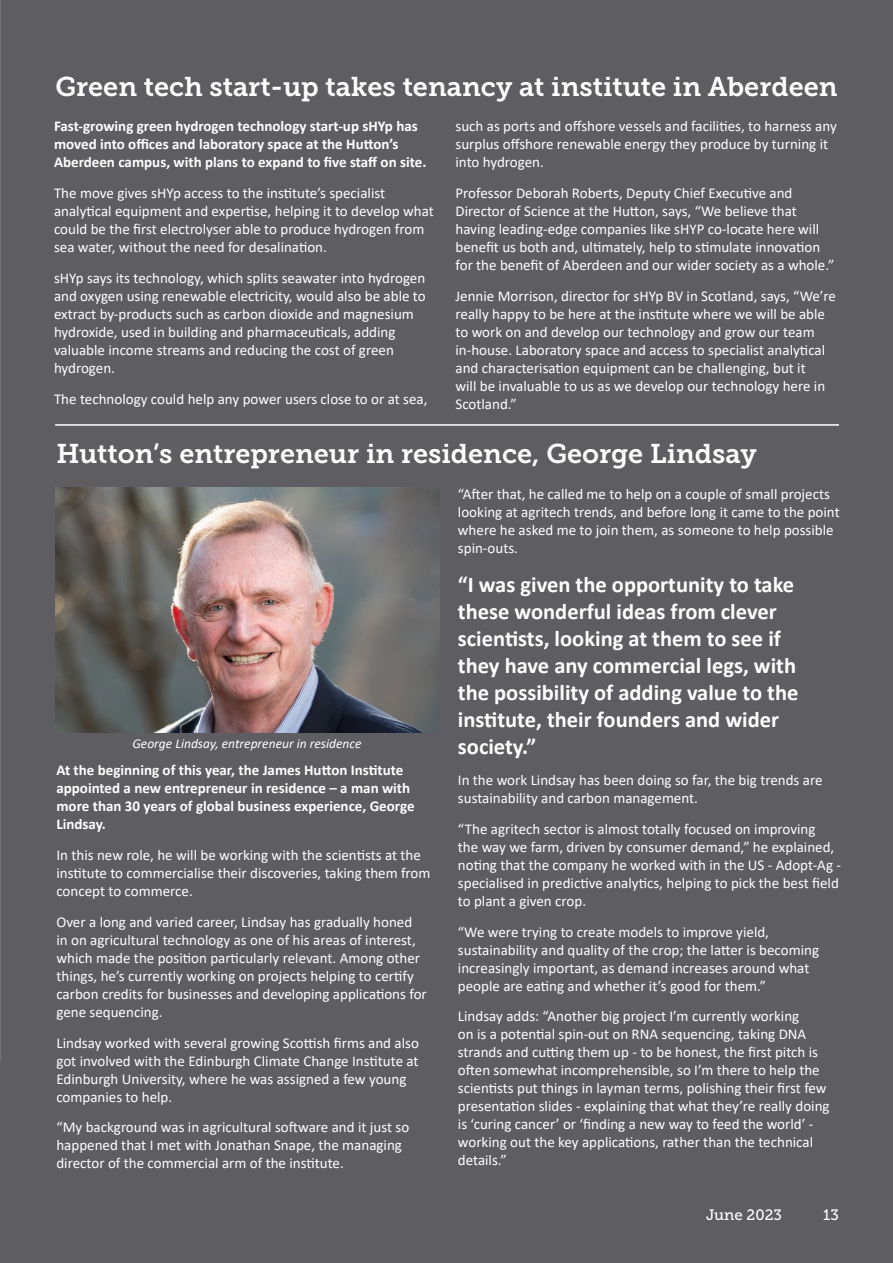
<style>
.page{position:relative;width:893px;height:1263px;background:#5d5d62}
.page>*{position:absolute;margin:0;border:0;box-sizing:border-box;transform-origin:0 0}
.t1{font:27px "Museo Slab 700";color:#fff}
.t2{font:700 22.5px/27px "Calibri";color:#fff}
.t3{font:15px/18px "Calibri";color:#fff}
.t4{font:700 15px/18px "Calibri";color:#fff}
.t5{font:15px "Museo Slab 500";color:#fff}
.t6{font:italic 13.5px "Calibri";color:#fff}
</style>
<div class="page">
<img style="left:0;top:819px;width:1px;height:243px">
<img style="left:55px;top:487px;width:385px;height:245px">
<hr style="left:55px;top:424px;width:784px;height:2px;background:#fff">
<p class="t1" style="left:55px;top:71px;width:784px">Green tech start-up takes tenancy at institute in Aberdeen</p>
<p class="t4" style="left:54px;top:117px;width:374px">Fast-growing green hydrogen technology start-up sHYp has moved into offices and laboratory space at the Hutton’s<br>Aberdeen campus, with plans to expand to five staff on site.</p>
<p class="t3" style="left:54px;top:184px;width:381px">The move gives sHYp access to the institute’s specialist analytical equipment and expertise, helping it to develop what could be the first electrolyser able to produce hydrogen from sea water, without the need for desalination.</p>
<p class="t3" style="left:54px;top:268px;width:373px">sHYp says its technology, which splits seawater into hydrogen and oxygen using renewable electricity, would also be able to extract by-products such as carbon dioxide and magnesium hydroxide, used in building and pharmaceuticals, adding valuable income streams and reducing the cost of green hydrogen.</p>
<p class="t3" style="left:54px;top:389px;width:375px">The technology could help any power users close to or at sea,</p>
<p class="t3" style="left:455px;top:117px;width:383px">such as ports and offshore vessels and facilities, to harness any surplus offshore renewable energy they produce by turning it into hydrogen.</p>
<p class="t3" style="left:455px;top:184px;width:380px">Professor Deborah Roberts, Deputy Chief Executive and Director of Science at the Hutton, says, “We believe that having leading-edge companies like sHYP co-locate here will benefit us both and, ultimately, help to stimulate innovation for the benefit of Aberdeen and our wider society as a whole.”</p>
<p class="t3" style="left:455px;top:286px;width:382px">Jennie Morrison, director for sHYp BV in Scotland, says, “We’re really happy to be here at the institute where we will be able to work on and develop our technology and grow our team in-house. Laboratory space and access to specialist analytical and characterisation equipment can be challenging, but it<br>will be invaluable to us as we develop our technology here in Scotland.”</p>
<p class="t1" style="left:56px;top:438px;width:702px">Hutton’s entrepreneur in residence, George Lindsay</p>
<p class="t6" style="left:132px;top:734px;width:231px">George Lindsay, entrepreneur in residence</p>
<p class="t4" style="left:56px;top:761px;width:360px">At the beginning of this year, the James Hutton Institute appointed a new entrepreneur in residence – a man with more than 30 years of global business experience, George Lindsay.</p>
<p class="t3" style="left:56px;top:846px;width:376px">In this new role, he will be working with the scientists at the institute to commercialise their discoveries, taking them from concept to commerce.</p>
<p class="t3" style="left:56px;top:912px;width:372px">Over a long and varied career, Lindsay has gradually honed in on agricultural technology as one of his areas of interest, which made the position particularly relevant. Among other things, he’s currently working on projects helping to certify carbon credits for businesses and developing applications for gene sequencing.</p>
<p class="t3" style="left:56px;top:1033px;width:364px">Lindsay worked with several growing Scottish firms and also got involved with the Edinburgh Climate Change Institute at Edinburgh University, where he was assigned a few young companies to help.</p>
<p class="t3" style="left:56px;top:1118px;width:354px">“My background was in agricultural software and it just so happened that I met with Jonathan Snape, the managing director of the commercial arm of the institute.</p>
<p class="t3" style="left:458px;top:484px;width:383px">“After that, he called me to help on a couple of small projects looking at agritech trends, and before long it came to the point where he asked me to join them, as someone to help possible spin-outs.</p>
<p class="t2" style="left:458px;top:571px;width:342px">“I was given the opportunity to take these wonderful ideas from clever scientists, looking at them to see if they have any commercial legs, with the possibility of adding value to the institute, their founders and wider society.”</p>
<p class="t3" style="left:458px;top:771px;width:366px">In the work Lindsay has been doing so far, the big trends are sustainability and carbon management.</p>
<p class="t3" style="left:458px;top:819px;width:385px">“The agritech sector is almost totally focused on improving<br>the way we farm, driven by consumer demand,” he explained, noting that the company he worked with in the US - Adopt-Ag - specialised in predictive analytics, helping to pick the best field to plant a given crop.</p>
<p class="t3" style="left:458px;top:922px;width:363px">“We were trying to create models to improve yield, sustainability and quality of the crop; the latter is becoming increasingly important, as demand increases around what people are eating and whether it’s good for them.”</p>
<p class="t3" style="left:458px;top:1007px;width:373px">Lindsay adds: “Another big project I’m currently working<br>on is a potential spin-out on RNA sequencing, taking DNA strands and cutting them up - to be honest, the first pitch is often somewhat incomprehensible, so I’m there to help the scientists put things in layman terms, polishing their first few presentation slides - explaining that what they’re really doing is ‘curing cancer’ or ‘finding a new way to feed the world’ - working out the key applications, rather than the technical details.”</p>
<p class="t5" style="left:706px;top:1207px;width:77px">June 2023</p>
<p class="t5" style="left:823px;top:1207px;width:17px">13</p>
</div>
